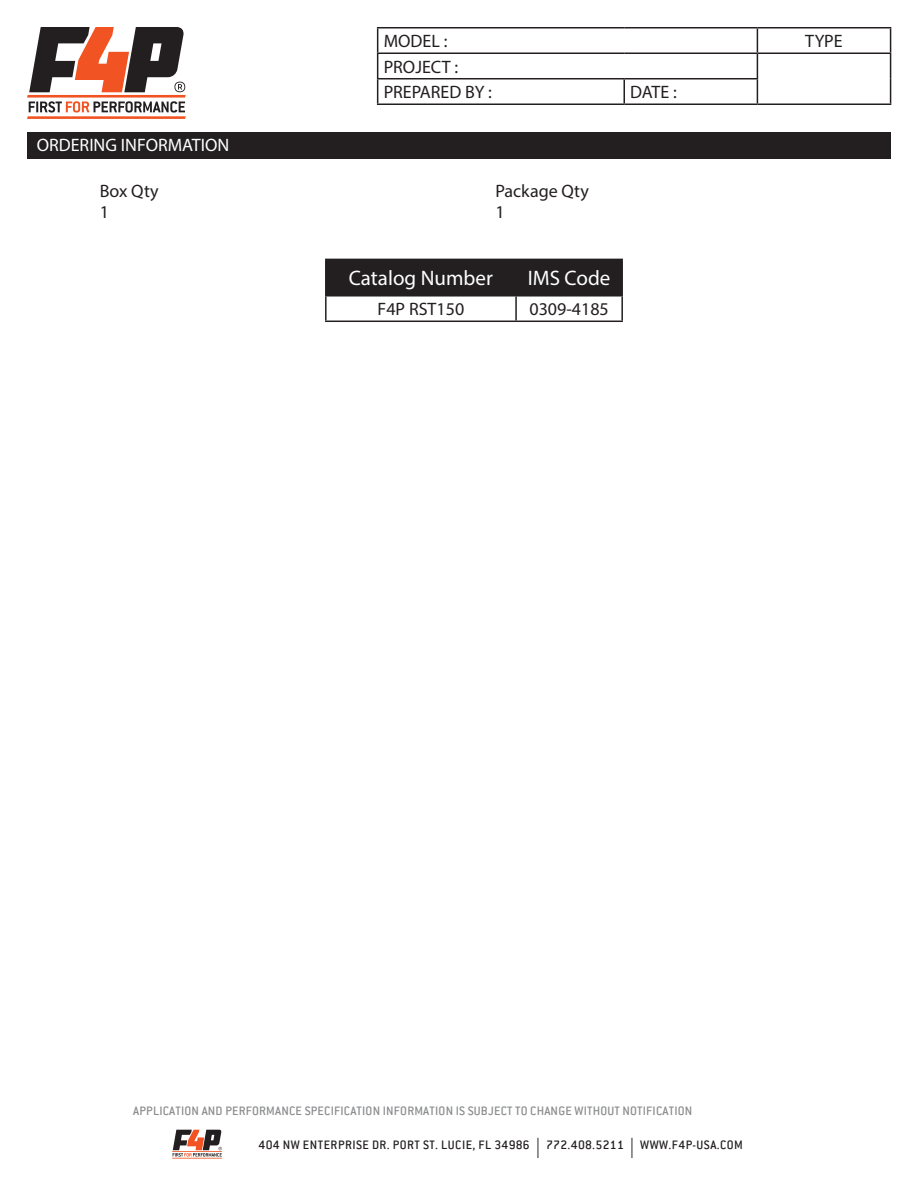
<style>
.page{position:relative;width:918px;height:1188px;background:#fff}
.page>*{position:absolute;margin:0;border:0;box-sizing:border-box;transform-origin:0 0}
.t1{font:21px "Myriad Pro";color:#fff}
.t2{font:18px/21.6px "Myriad Pro";color:#231f20}
.t3{font:18px "Myriad Pro";color:#fff}
.t4{font:500 13.5px "Conduit ITC";letter-spacing:.015em;color:#8b8c8e}
.t5{font:500 13.5px "Conduit ITC";letter-spacing:.035em;color:#231f20}
.s1{font-family:"Myriad Pro";font-weight:400;font-size:20.25px}
</style>
<div class="page">
<svg style="left:27px;top:27px;width:159px;height:92px"></svg>
<hr style="left:172px;top:1151px;width:50px;height:1px;background:#f15422">
<hr style="left:172px;top:1158px;width:50px;height:1px;background:#f15422">
<svg style="left:173px;top:1130px;width:49px;height:27px"></svg>
<hr style="left:377px;top:27px;width:247px;height:1px;background:#231f20">
<hr style="left:624px;top:27px;width:133px;height:1px;background:#231f20">
<hr style="left:757px;top:27px;width:134px;height:1px;background:#231f20">
<hr style="left:377px;top:52px;width:247px;height:2px;background:#231f20">
<hr style="left:624px;top:52px;width:133px;height:2px;background:#231f20">
<hr style="left:757px;top:52px;width:134px;height:2px;background:#231f20">
<hr style="left:377px;top:78px;width:247px;height:2px;background:#231f20">
<svg style="left:377px;top:28px;width:1px;height:76px"></svg>
<hr style="left:624px;top:78px;width:134px;height:2px;background:#231f20">
<hr style="left:623px;top:80px;width:2px;height:24px;background:#231f20">
<svg style="left:757px;top:28px;width:1px;height:76px"></svg>
<svg style="left:890px;top:28px;width:1px;height:76px"></svg>
<hr style="left:377px;top:104px;width:247px;height:1px;background:#231f20">
<hr style="left:624px;top:104px;width:133px;height:1px;background:#231f20">
<hr style="left:757px;top:104px;width:134px;height:1px;background:#231f20">
<div style="left:27px;top:132px;width:864px;height:26px;background:#231f20"></div>
<div style="left:327px;top:260px;width:294px;height:35px;background:#231f20"></div>
<hr style="left:325px;top:259px;width:191px;height:1px;background:#231f20">
<hr style="left:325px;top:260px;width:2px;height:35px;background:#231f20">
<hr style="left:516px;top:259px;width:107px;height:1px;background:#231f20">
<hr style="left:515px;top:260px;width:2px;height:35px;background:#231f20">
<hr style="left:621px;top:260px;width:2px;height:35px;background:#231f20">
<hr style="left:325px;top:295px;width:191px;height:2px;background:#231f20">
<hr style="left:325px;top:297px;width:2px;height:24px;background:#231f20">
<hr style="left:516px;top:295px;width:107px;height:2px;background:#231f20">
<hr style="left:515px;top:297px;width:2px;height:24px;background:#231f20">
<hr style="left:621px;top:297px;width:2px;height:24px;background:#231f20">
<hr style="left:325px;top:321px;width:191px;height:1px;background:#231f20">
<hr style="left:516px;top:321px;width:107px;height:1px;background:#231f20">
<h2 class="t3" style="left:37px;top:133px;width:194px">ORDERING INFORMATION</h2>
<h2 class="t2" style="left:384px;top:30px;width:65px">MODEL :</h2>
<h2 class="t2" style="left:805px;top:30px;width:39px">TYPE</h2>
<h2 class="t2" style="left:384px;top:54px;width:110px;line-height:25.5px">PROJECT :<br>PREPARED BY :</h2>
<h2 class="t2" style="left:630px;top:81px;width:48px">DATE :</h2>
<h2 class="t2" style="left:100px;top:180px;width:60px">Box Qty<br>1</h2>
<h2 class="t2" style="left:495px;top:180px;width:95px">Package Qty<br>1</h2>
<h1 class="t1" style="left:349px;top:265px;width:146px">Catalog Number</h1>
<h1 class="t1" style="left:528px;top:265px;width:84px">IMS Code</h1>
<h2 class="t2" style="left:378px;top:298px;width:88px">F4P RST150</h2>
<h2 class="t2" style="left:529px;top:298px;width:81px">0309-4185</h2>
<p class="t4" style="left:133px;top:1103px;width:561px">APPLICATION AND PERFORMANCE SPECIFICATION INFORMATION IS SUBJECT TO CHANGE WITHOUT NOTIFICATION</p>
<p class="t5" style="left:259px;top:1137px;width:486px">404 NW ENTERPRISE DR. PORT ST. LUCIE, FL 34986 <span class="s1">|</span> 772.408.5211 <span class="s1">|</span> WWW.F4P-USA.COM</p>
</div>
